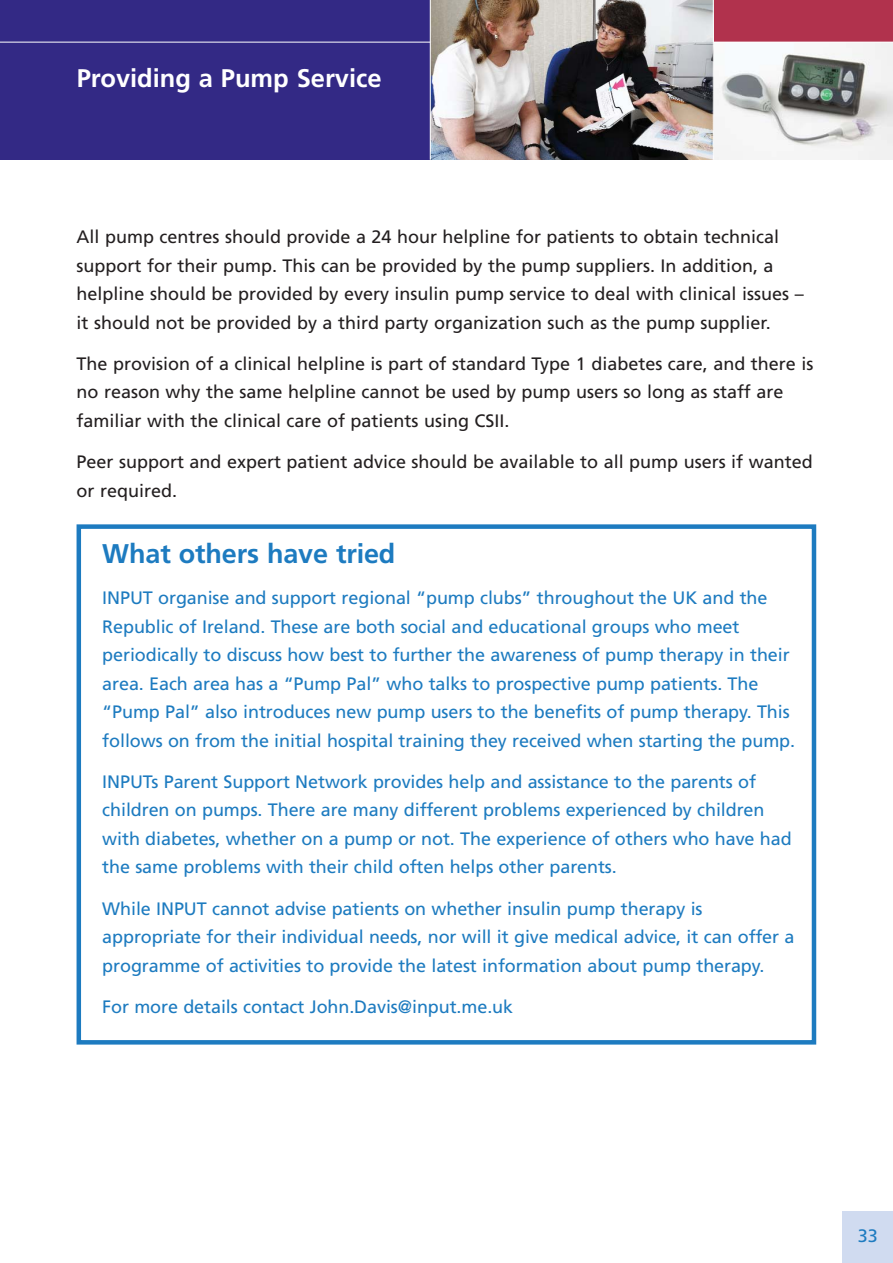
<style>
.page{position:relative;width:893px;height:1263px;background:#fff}
.page>*{position:absolute;margin:0;border:0;box-sizing:border-box;transform-origin:0 0}
.t1{font:700 27px "Frutiger";letter-spacing:-.005em;color:#1d7bc0}
.t2{font:700 25.5px "Frutiger";color:#fff}
.t3{font:18px/28.5px "Frutiger";letter-spacing:-.005em;color:#1d7bc0}
.t4{font:18px/28.5px "Frutiger";color:#231f20}
</style>
<div class="page">
<div style="left:77px;top:524px;width:739px;height:521px;border:4px solid #1d7bc0"></div>
<div style="left:842px;top:1212px;width:51px;height:51px;background:#d0dbf0"></div>
<div style="left:698px;top:0;width:195px;height:160px;background:#b1324d"></div>
<div style="left:0;top:0;width:430px;height:160px;background:#332985"></div>
<img style="left:714px;top:43px;width:179px;height:117px">
<img style="left:431px;top:0;width:282px;height:160px">
<hr style="left:713px;top:42px;width:180px;height:1px;background:#fff">
<hr style="left:713px;top:0;width:1px;height:161px;background:#fff">
<hr style="left:0;top:42px;width:430px;height:1px;background:#fff">
<h2 class="t2" style="left:77px;top:67px;width:306px">Providing a Pump Service</h2>
<p class="t4" style="left:77px;top:224px;width:728px">All pump centres should provide a 24 hour helpline for patients to obtain technical support for their pump. This can be provided by the pump suppliers. In addition, a helpline should be provided by every insulin pump service to deal with clinical issues – it should not be provided by a third party organization such as the pump supplier.</p>
<p class="t4" style="left:77px;top:351px;width:738px">The provision of a clinical helpline is part of standard Type 1 diabetes care, and there is no reason why the same helpline cannot be used by pump users so long as staff are familiar with the clinical care of patients using CSII.</p>
<p class="t4" style="left:77px;top:449px;width:738px">Peer support and expert patient advice should be available to all pump users if wanted or required.</p>
<h1 class="t1" style="left:102px;top:543px;width:295px">What others have tried</h1>
<p class="t3" style="left:102px;top:585px;width:694px">INPUT organise and support regional “pump clubs” throughout the UK and the Republic of Ireland. These are both social and educational groups who meet periodically to discuss how best to further the awareness of pump therapy in their area. Each area has a “Pump Pal” who talks to prospective pump patients. The “Pump Pal” also introduces new pump users to the benefits of pump therapy. This follows on from the initial hospital training they received when starting the pump.</p>
<p class="t3" style="left:102px;top:769px;width:691px">INPUTs Parent Support Network provides help and assistance to the parents of children on pumps. There are many different problems experienced by children with diabetes, whether on a pump or not. The experience of others who have had the same problems with their child often helps other parents.</p>
<p class="t3" style="left:102px;top:896px;width:694px">While INPUT cannot advise patients on whether insulin pump therapy is appropriate for their individual needs, nor will it give medical advice, it can offer a programme of activities to provide the latest information about pump therapy.</p>
<p class="t3" style="left:102px;top:994px;width:412px">For more details contact John.Davis@input.me.uk</p>
<p class="t3" style="left:858px;top:1222px;width:22px">33</p>
</div>
